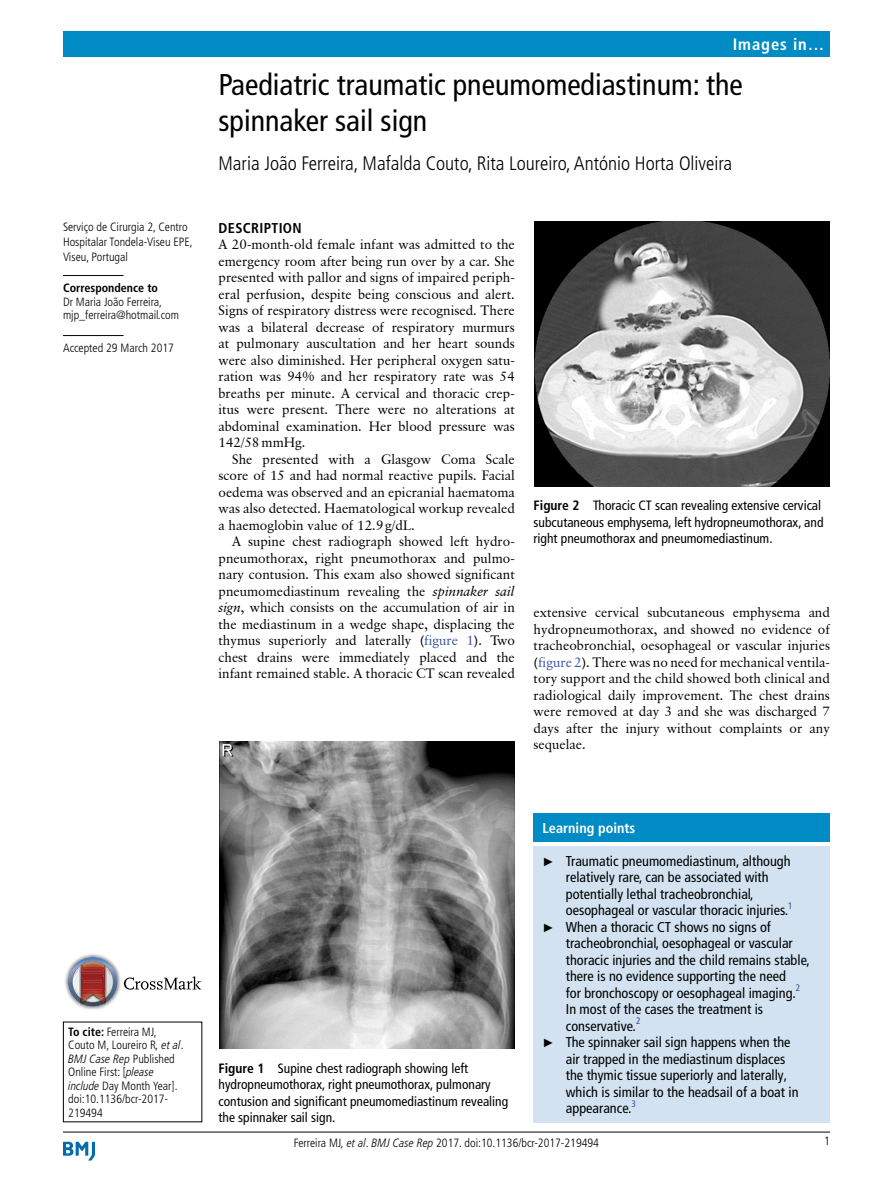
<style>
.page{position:relative;width:893px;height:1191px;background:#fff}
.page>*{position:absolute;margin:0;border:0;box-sizing:border-box;transform-origin:0 0}
.jrnlArtTitle{font:condensed 30px/36px "Frutiger LT Pro";color:#000}
.jrnlAuthors{font:300 condensed 19.5px "Frutiger LT Pro";color:#000}
.jrnlCategory{font:700 condensed 16.5px "Frutiger LT Std";letter-spacing:.055em;color:#fff}
.t1{font:condensed 14.25px/16.5px "Frutiger LT Pro";color:#000}
.jrnlBoxCaption{font:700 condensed 14.25px "Frutiger LT Pro";color:#fff}
.jrnlHead1_First{font:700 condensed 14.25px "Frutiger LT Pro";letter-spacing:.025em;color:#000}
.TXI{font:13.5px/16.5px "Classical Garamond BT";color:#000;text-align:justify}
.TXT{font:13.5px/16.5px "Classical Garamond BT";color:#000;text-align:justify}
.jrnlFigCaption{font:condensed 13.5px/16.5px "Frutiger LT Pro";color:#000}
.jrnlStubToCite{font:300 condensed 12px/13.5px "Frutiger LT Pro";color:#000}
.jrnlAff{font:300 condensed 12px/15px "Frutiger LT Pro";color:#000}
.jrnlCorrAff{font:300 condensed 12px/13.5px "Frutiger LT Pro";color:#000}
.jrnlAcDate{font:300 condensed 12px "Frutiger LT Pro";color:#000}
.jrnlCorrAffHead{font:700 condensed 12px "Frutiger LT Pro";color:#000}
.RLH{font:300 condensed 12px "Frutiger LT Pro";color:#000}
.t2{font:condensed 9.45px "Frutiger LT Pro";color:#3953a4}
.s1{font-style:italic}
.s2{color:#3953a4}
.s3{font-weight:700}
.s4{font-family:"Arial";font-stretch:normal;font-size:12px}
</style>
<div class="page">
<hr style="left:63px;top:1131px;width:767px;height:1px;background:#000">
<svg style="left:63px;top:1141px;width:32px;height:19px"></svg>
<div style="left:63px;top:31px;width:767px;height:25px;background:#008bc5"></div>
<hr style="left:63px;top:275px;width:61px;height:1px;background:#000">
<hr style="left:63px;top:335px;width:61px;height:1px;background:#000">
<img style="left:65px;top:954px;width:56px;height:56px">
<svg style="left:68px;top:957px;width:49px;height:49px;background:#a48388"></svg>
<svg style="left:124px;top:976px;width:77px;height:13px"></svg>
<img style="left:219px;top:741px;width:295px;height:307px">
<img style="left:534px;top:222px;width:295px;height:264px">
<div style="left:534px;top:813px;width:296px;height:28px;background:#008bc5"></div>
<div style="left:534px;top:846px;width:296px;height:276px;background:#d2e2f0"></div>
<p class="jrnlAff" style="left:63px;top:219px;width:131px">Serviço de Cirurgia 2, Centro<br>Hospitalar Tondela-Viseu EPE,<br>Viseu, Portugal</p>
<p class="jrnlCorrAffHead" style="left:63px;top:281px;width:97px">Correspondence to</p>
<p class="jrnlCorrAff" style="left:63px;top:295px;width:117px">Dr Maria João Ferreira, mjp_ferreira@hotmail.com</p>
<p class="jrnlAcDate" style="left:63px;top:341px;width:112px">Accepted 29 March 2017</p>
<p class="jrnlCategory" style="left:733px;top:34px;width:93px">Images in…</p>
<p class="jrnlArtTitle" style="left:219px;top:66px;width:526px">Paediatric traumatic pneumomediastinum: the spinnaker sail sign</p>
<p class="jrnlAuthors" style="left:219px;top:152px;width:515px">Maria João Ferreira, Mafalda Couto, Rita Loureiro, António Horta Oliveira</p>
<p class="jrnlHead1_First" style="left:219px;top:219px;width:85px">DESCRIPTION</p>
<p class="TXT" style="left:219px;top:236px;width:298px">A 20-month-old female infant was admitted to the emergency room after being run over by a car. She presented with pallor and signs of impaired periph&shy;eral perfusion, despite being conscious and alert.<br>Signs of respiratory distress were recognised. There was a bilateral decrease of respiratory murmurs at pulmonary auscultation and her heart sounds were also diminished. Her peripheral oxygen satu&shy;ration was 94% and her respiratory rate was 54 breaths per minute. A cervical and thoracic crep&shy;itus were present. There were no alterations at abdominal examination. Her blood pressure was 142/58mmHg.</p>
<p class="TXI" style="left:219px;top:450px;width:298px;text-indent:14px">She presented with a Glasgow Coma Scale score of 15 and had normal reactive pupils. Facial oedema was observed and an epicranial haematoma was also detected. Haematological workup revealed a haemoglobin value of 12.9g/dL.</p>
<p class="TXI" style="left:219px;top:533px;width:298px;text-indent:14px">A supine chest radiograph showed left hydro&shy;pneumothorax, right pneumothorax and pulmo&shy;nary contusion. This exam also showed significant pneumomediastinum revealing the <span class="s1">spinnaker sail sign</span>, which consists on the accumulation of air in the mediastinum in a wedge shape, displacing the thymus superiorly and laterally (<span class="s2">figure 1</span>). Two chest drains were immediately placed and the infant remained stable. A thoracic CT scan revealed</p>
<p class="jrnlFigCaption" style="left:534px;top:497px;width:291px"><span class="s3">Figure 2</span> Thoracic CT scan revealing extensive cervical subcutaneous emphysema, left hydropneumothorax, and right pneumothorax and pneumomediastinum.</p>
<p class="TXI" style="left:534px;top:604px;width:298px">extensive cervical subcutaneous emphysema and hydropneumothorax, and showed no evidence of tracheobronchial, oesophageal or vascular injuries (<span class="s2">figure 2</span>). There was no need for mechanical ventila&shy;tory support and the child showed both clinical and radiological daily improvement. The chest drains were removed at day 3 and she was discharged 7 days after the injury without complaints or any sequelae.</p>
<p class="jrnlStubToCite" style="left:68px;top:1025px;width:117px"><span class="s3">To cite:</span> Ferreira MJ,<br>Couto M, Loureiro R<span class="s1">, et al</span>.<br><span class="s1">BMJ Case Rep</span> Published<br>Online First: [<span class="s1">please include</span> Day Month Year]. doi:10.1136/bcr-2017-<br>219494</p>
<p class="jrnlFigCaption" style="left:219px;top:1059px;width:291px"><span class="s3">Figure 1</span> Supine chest radiograph showing left hydropneumothorax, right pneumothorax, pulmonary contusion and significant pneumomediastinum revealing the spinnaker sail sign.</p>
<h1 class="jrnlBoxCaption" style="left:543px;top:819px;width:94px">Learning points</h1>
<p class="t1" style="left:566px;top:852px;width:228px;text-indent:-23px"><span class="s4">►</span> Traumatic pneumomediastinum, although relatively rare, can be associated with potentially lethal tracheobronchial, oesophageal or vascular thoracic injuries.<sup>1</sup></p>
<p class="t1" style="left:566px;top:918px;width:245px;text-indent:-23px"><span class="s4">►</span> When a thoracic CT shows no signs of tracheobronchial, oesophageal or vascular thoracic injuries and the child remains stable, there is no evidence supporting the need<br>for bronchoscopy or oesophageal imaging.<sup>2<br></sup>In most of the cases the treatment is conservative.</p>
<p class="t2" style="left:636px;top:1015px;width:6px">2</p>
<p class="t1" style="left:566px;top:1034px;width:234px;text-indent:-23px"><span class="s4">►</span> The spinnaker sail sign happens when the air trapped in the mediastinum displaces the thymic tissue superiorly and laterally, which is similar to the headsail of a boat in appearance.</p>
<p class="t2" style="left:632px;top:1098px;width:6px">3</p>
<p class="jrnlStubToCite" style="left:294px;top:1136px;width:307px">Ferreira MJ<span class="s1">, et al</span>. <span class="s1">BMJ Case Rep</span> 2017. doi:10.1136/bcr-2017-219494</p>
<p class="RLH" style="left:824px;top:1134px;width:7px">1</p>
</div>
